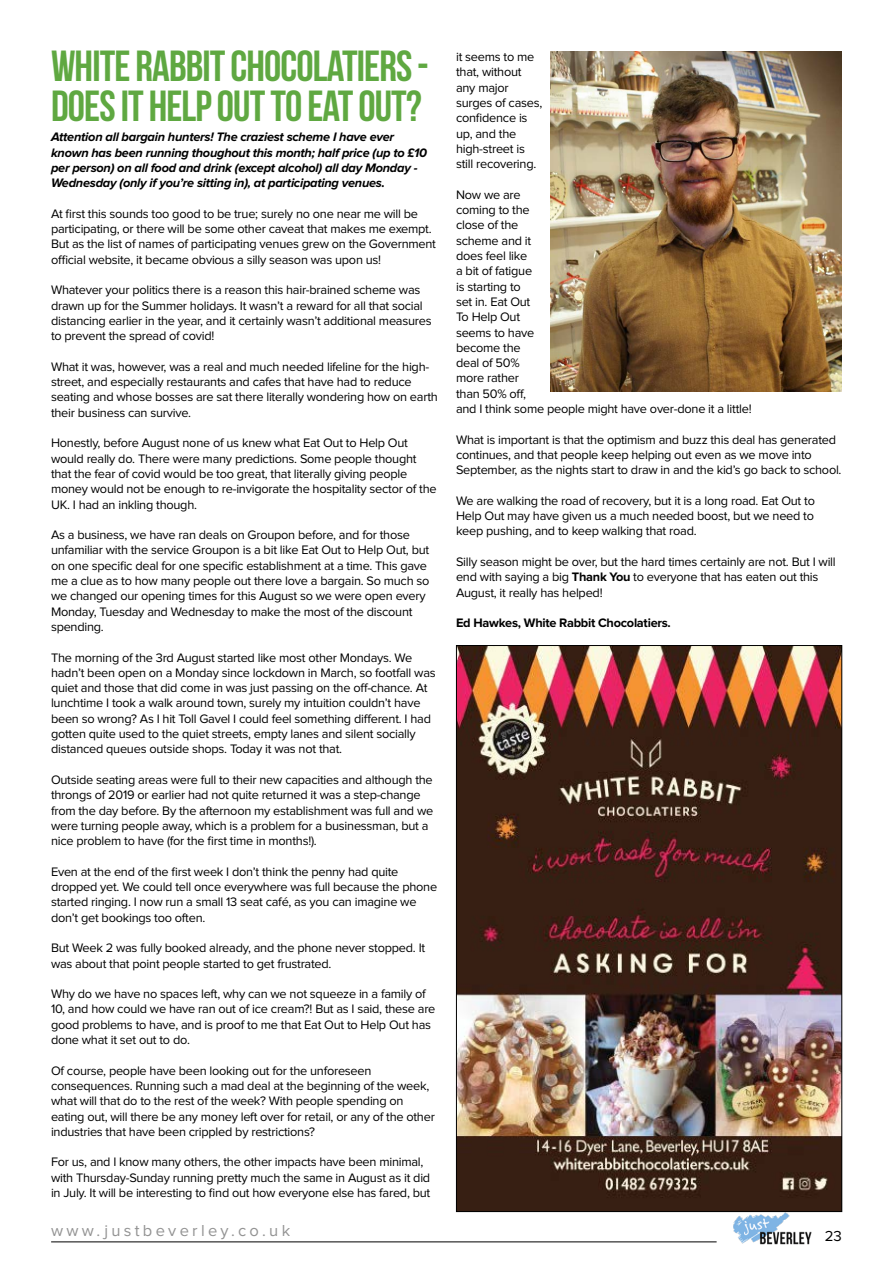
<style>
.page{position:relative;width:893px;height:1263px;background:#fff}
.page>*{position:absolute;margin:0;border:0;box-sizing:border-box;transform-origin:0 0}
.t1{font:43.5px/39px "Bebas Neue";letter-spacing:-.02em;color:#5fa841}
.t2{font:16.5px "Proxima Nova";letter-spacing:.2em;color:#939393}
.t3{font:15px "Proxima Nova";color:#000}
.t4{font:12.75px/15.3px "Proxima Nova";letter-spacing:-.02em;color:#000}
.t5{font:italic 700 12.75px/15.3px "Proxima Nova";letter-spacing:-.02em;color:#000}
.t6{font:700 12.75px "Proxima Nova";letter-spacing:-.02em;color:#000}
.s1{font-weight:700}
</style>
<div class="page">
<hr style="left:51px;top:1241px;width:666px;height:1px;background:#000">
<img style="left:733px;top:1212px;width:79px;height:33px">
<img style="left:458px;top:647px;width:382px;height:563px">
<img style="left:551px;top:51px;width:291px;height:340px">
<h1 class="t1" style="left:51px;top:47px;width:379px">WHITE RABBIT CHOCOLATIERS -<br>DOES IT HELP OUT TO EAT OUT?</h1>
<p class="t4" style="left:456px;top:50px;width:88px">it seems to me that, without any major surges of cases, confidence is up, and the high-street is still recovering.</p>
<p class="t4" style="left:456px;top:187px;width:297px">Now we are<br>coming to the<br>close of the<br>scheme and it<br>does feel like<br>a bit of fatigue<br>is starting to<br>set in. Eat Out<br>To Help Out<br>seems to have<br>become the<br>deal of 50%<br>more rather<br>than 50% off,<br>and I think some people might have over-done it a little!</p>
<p class="t4" style="left:456px;top:432px;width:387px">What is important is that the optimism and buzz this deal has generated continues, and that people keep helping out even as we move into<br>September, as the nights start to draw in and the kid’s go back to school.</p>
<p class="t4" style="left:456px;top:493px;width:360px;text-align:justify">We are walking the road of recovery, but it is a long road. Eat Out to Help Out may have given us a much needed boost, but we need to keep pushing, and to keep walking that road.</p>
<p class="t4" style="left:456px;top:555px;width:381px">Silly season might be over, but the hard times certainly are not. But I will end with saying a big <span class="s1">Thank You</span> to everyone that has eaten out this<br>August, it really has helped!</p>
<p class="t6" style="left:456px;top:615px;width:216px">Ed Hawkes, White Rabbit Chocolatiers.</p>
<p class="t5" style="left:51px;top:130px;width:378px">Attention all bargain hunters! The craziest scheme I have ever known has been running thoughout this month; half price (up to £10 per person) on all food and drink (except alcohol) all day Monday - Wednesday (only if you’re sitting in), at participating venues.</p>
<p class="t4" style="left:51px;top:206px;width:386px">At first this sounds too good to be true; surely no one near me will be participating, or there will be some other caveat that makes me exempt.<br>But as the list of names of participating venues grew on the Government official website, it became obvious a silly season was upon us!</p>
<p class="t4" style="left:51px;top:283px;width:382px">Whatever your politics there is a reason this hair-brained scheme was drawn up for the Summer holidays. It wasn’t a reward for all that social distancing earlier in the year, and it certainly wasn’t additional measures to prevent the spread of covid!</p>
<p class="t4" style="left:51px;top:359px;width:388px">What it was, however, was a real and much needed lifeline for the high&shy;street, and especially restaurants and cafes that have had to reduce seating and whose bosses are sat there literally wondering how on earth their business can survive.</p>
<p class="t4" style="left:51px;top:436px;width:387px">Honestly, before August none of us knew what Eat Out to Help Out would really do. There were many predictions. Some people thought that the fear of covid would be too great, that literally giving people money would not be enough to re-invigorate the hospitality sector of the UK. I had an inkling though.</p>
<p class="t4" style="left:51px;top:528px;width:380px">As a business, we have ran deals on Groupon before, and for those unfamiliar with the service Groupon is a bit like Eat Out to Help Out, but on one specific deal for one specific establishment at a time. This gave me a clue as to how many people out there love a bargain. So much so we changed our opening times for this August so we were open every Monday, Tuesday and Wednesday to make the most of the discount spending.</p>
<p class="t4" style="left:51px;top:650px;width:386px">The morning of the 3rd August started like most other Mondays. We hadn’t been open on a Monday since lockdown in March, so footfall was quiet and those that did come in was just passing on the off-chance. At lunchtime I took a walk around town, surely my intuition couldn’t have been so wrong? As I hit Toll Gavel I could feel something different. I had gotten quite used to the quiet streets, empty lanes and silent socially distanced queues outside shops. Today it was not that.</p>
<p class="t4" style="left:51px;top:772px;width:384px">Outside seating areas were full to their new capacities and although the throngs of 2019 or earlier had not quite returned it was a step-change from the day before. By the afternoon my establishment was full and we were turning people away, which is a problem for a businessman, but a nice problem to have (for the first time in months!).</p>
<p class="t4" style="left:51px;top:864px;width:388px">Even at the end of the first week I don’t think the penny had quite dropped yet. We could tell once everywhere was full because the phone started ringing. I now run a small 13 seat café, as you can imagine we don’t get bookings too often.</p>
<p class="t4" style="left:51px;top:941px;width:376px">But Week 2 was fully booked already, and the phone never stopped. It was about that point people started to get frustrated.</p>
<p class="t4" style="left:51px;top:987px;width:386px">Why do we have no spaces left, why can we not squeeze in a family of 10, and how could we have ran out of ice cream?! But as I said, these are good problems to have, and is proof to me that Eat Out to Help Out has done what it set out to do.</p>
<p class="t4" style="left:51px;top:1063px;width:385px">Of course, people have been looking out for the unforeseen consequences. Running such a mad deal at the beginning of the week, what will that do to the rest of the week? With people spending on eating out, will there be any money left over for retail, or any of the other industries that have been crippled by restrictions?</p>
<p class="t4" style="left:51px;top:1155px;width:381px">For us, and I know many others, the other impacts have been minimal, with Thursday-Sunday running pretty much the same in August as it did in July. It will be interesting to find out how everyone else has fared, but</p>
<p class="t2" style="left:51px;top:1223px;width:241px">www.justbeverley.co.uk</p>
<p class="t3" style="left:825px;top:1229px;width:19px">23</p>
</div>
